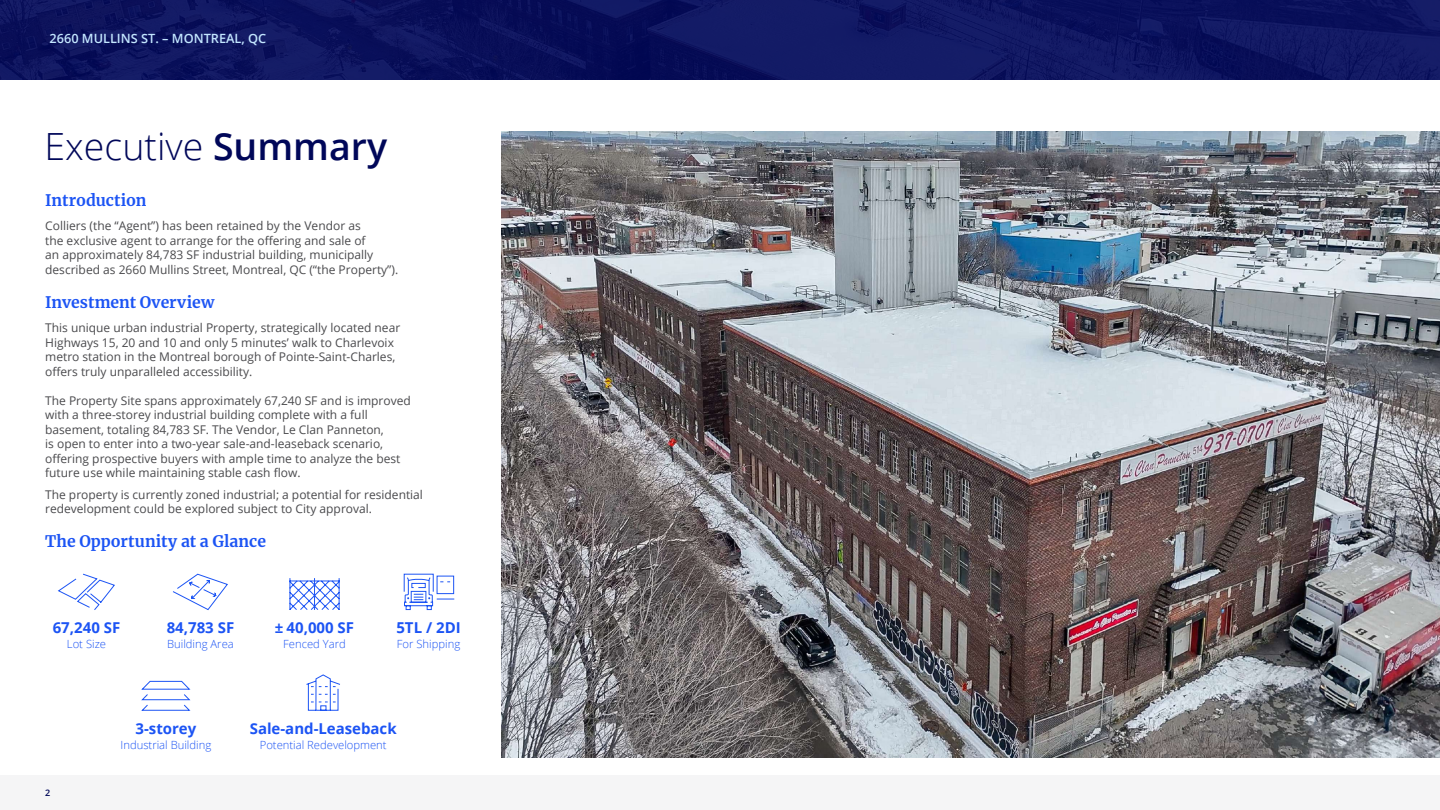
<style>
.page{position:relative;width:1440px;height:810px;background:#fff}
.page>*{position:absolute;margin:0;border:0;box-sizing:border-box;transform-origin:0 0}
.t1{font:300 37.5px "Open Sans";color:#000759}
.t2{font:700 15.75px "Merriweather";color:#1c54f4}
.t3{font:700 15px "Open Sans";color:#1c54f4}
.t4{font:600 12.75px "Open Sans";color:#c3e6ff}
.t5{font:12px/14.4px "Open Sans";color:#4a4a4d}
.t6{font:300 11.25px "Open Sans";color:#1c54f4}
.t7{font:600 9px "Open Sans";color:#000759}
.s1{font-weight:600}
</style>
<div class="page">
<div style="left:0;top:776px;width:1440px;height:34px;background:#f5f5f6"></div>
<div style="left:0;top:0;width:1440px;height:80px;background:#0f155f"></div>
<img style="left:501px;top:131px;width:939px;height:627px">
<svg style="left:57px;top:573px;width:58px;height:37px"></svg>
<svg style="left:173px;top:573px;width:55px;height:38px"></svg>
<svg style="left:403px;top:573px;width:52px;height:37px"></svg>
<svg style="left:141px;top:681px;width:50px;height:30px"></svg>
<svg style="left:306px;top:674px;width:34px;height:37px"></svg>
<svg style="left:289px;top:578px;width:51px;height:32px"></svg>
<p class="t4" style="left:50px;top:30px;width:218px">2660 MULLINS ST. – MONTREAL, QC</p>
<h1 class="t1" style="left:45px;top:121px;width:344px">Executive <span class="s1">Summary</span></h1>
<h2 class="t2" style="left:45px;top:189px;width:103px">Introduction</h2>
<p class="t5" style="left:45px;top:219px;width:355px">Colliers (the “Agent”) has been retained by the Vendor as<br>the exclusive agent to arrange for the offering and sale of<br>an approximately 84,783 SF industrial building, municipally described as 2660 Mullins Street, Montreal, QC (“the Property”).</p>
<h2 class="t2" style="left:45px;top:291px;width:171px">Investment Overview</h2>
<p class="t5" style="left:45px;top:321px;width:357px">This unique urban industrial Property, strategically located near Highways 15, 20 and 10 and only 5 minutes’ walk to Charlevoix metro station in the Montreal borough of Pointe-Saint-Charles, offers truly unparalleled accessibility.</p>
<p class="t5" style="left:45px;top:393px;width:367px">The Property Site spans approximately 67,240 SF and is improved with a three-storey industrial building complete with a full basement, totaling 84,783 SF. The Vendor, Le Clan Panneton,<br>is open to enter into a two-year sale-and-leaseback scenario, offering prospective buyers with ample time to analyze the best future use while maintaining stable cash flow.</p>
<p class="t5" style="left:45px;top:487px;width:379px">The property is currently zoned industrial; a potential for residential redevelopment could be explored subject to City approval.</p>
<h2 class="t2" style="left:45px;top:531px;width:222px">The Opportunity at a Glance</h2>
<p class="t3" style="left:53px;top:617px;width:69px">67,240 SF</p>
<p class="t6" style="left:67px;top:636px;width:41px">Lot Size</p>
<p class="t3" style="left:167px;top:617px;width:69px">84,783 SF</p>
<p class="t6" style="left:167px;top:636px;width:68px">Building Area</p>
<p class="t3" style="left:275px;top:617px;width:81px">± 40,000 SF</p>
<p class="t6" style="left:283px;top:636px;width:64px">Fenced Yard</p>
<p class="t3" style="left:396px;top:617px;width:66px">5TL / 2DI</p>
<p class="t6" style="left:397px;top:636px;width:65px">For Shipping</p>
<p class="t7" style="left:45px;top:787px;width:7px">2</p>
<p class="t3" style="left:136px;top:718px;width:62px">3-storey</p>
<p class="t6" style="left:121px;top:737px;width:92px">Industrial Building</p>
<p class="t3" style="left:250px;top:718px;width:148px">Sale-and-Leaseback</p>
<p class="t6" style="left:260px;top:737px;width:128px">Potential Redevelopment</p>
</div>
